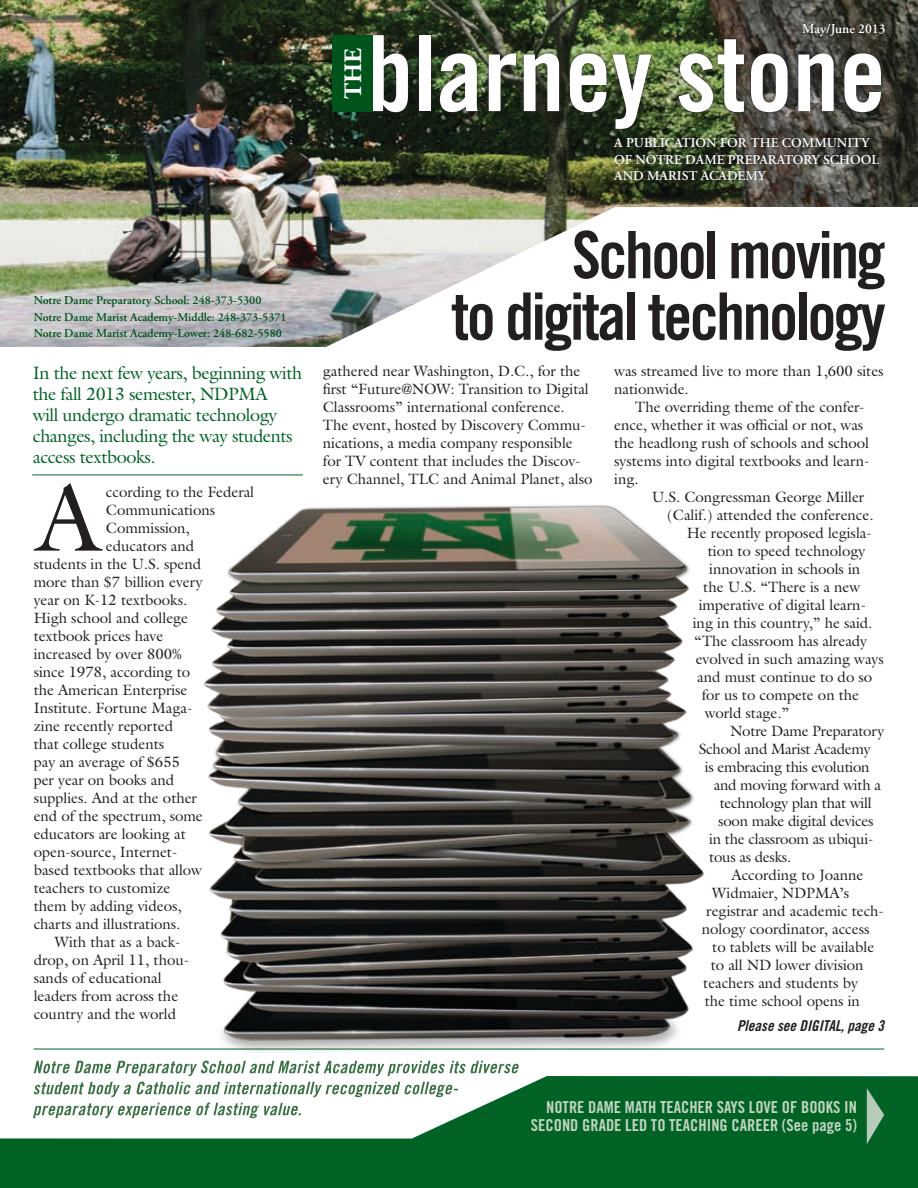
<style>
.page{position:relative;width:918px;height:1188px;background:#fff}
.page>*{position:absolute;margin:0;border:0;box-sizing:border-box;transform-origin:0 0}
.t1{font:105.15px "Trade Gothic Bold Cond Twenty";color:#fff}
.t2{font:94.35px "Galliard";color:#231f20}
.t3{font:65.4px/61.5px "Trade Gothic Bold Cond Twenty";letter-spacing:-.04em;color:#231f20;text-align:right}
.t4{font:700 25.05px "Adobe Garamond Pro";color:#fff}
.t5{font:18px/21px "Galliard";letter-spacing:-.025em;color:#006225}
.t6{font:16.5px/18px "Trade Gothic Bold Cond Twenty";color:#c0d3c0;text-align:right}
.t7{font:15px/18px "Galliard";letter-spacing:-.005em;color:#231f20}
.t8{font:15px "Trade Gothic Bold Cond Twenty Obl";color:#231f20}
.t9{font:600 13.5px/16.2px "Adobe Garamond Pro";color:#fff}
.t10{font:600 12px/16.5px "Adobe Garamond Pro";color:#00531b}
</style>
<div class="page">
<hr style="left:34px;top:1049px;width:850px;height:1px;background:#006225">
<img style="left:0;top:0;width:918px;height:347px">
<svg style="left:0;top:1076px;width:918px;height:112px;fill:#006225"></svg>
<div style="left:367px;top:30px;width:551px;height:251px;background:#231f20;opacity:.91"></div>
<div style="left:332px;top:35px;width:40px;height:76px;background:#00531b"></div>
<div style="left:613px;top:137px;width:287px;height:67px;background:#231f20;opacity:.75"></div>
<div style="left:802px;top:23px;width:116px;height:33px;background:#231f20;opacity:.75"></div>
<hr style="left:32px;top:475px;width:271px;height:1px;background:#006225">
<svg style="left:867px;top:1088px;width:17px;height:56px"></svg>
<svg style="left:33px;top:1103px;width:268px;height:15px"></svg>
<svg style="left:34px;top:1082px;width:424px;height:15px"></svg>
<svg style="left:34px;top:1061px;width:485px;height:15px"></svg>
<img style="left:196px;top:505px;width:516px;height:558px">
<p class="t10" style="left:34px;top:292px;width:254px">Notre Dame Preparatory School: 248-373-5300<br>Notre Dame Marist Academy-Middle: 248-373-5371<br>Notre Dame Marist Academy-Lower: 248-682-5580</p>
<p class="t5" style="left:33px;top:362px;width:271px">In the next few years, beginning with the fall 2013 semester, NDPMA<br>will undergo dramatic technology changes, including the way students access textbooks.</p>
<h2 class="t2" style="left:36px;top:459px;width:66px">A</h2>
<p class="t7" style="left:106px;top:482px;width:150px">ccording to the Federal</p>
<p class="t7" style="left:106px;top:500px;width:111px">Communications</p>
<p class="t7" style="left:106px;top:518px;width:85px">Commission,</p>
<p class="t7" style="left:106px;top:536px;width:90px">educators and</p>
<p class="t7" style="left:34px;top:554px;width:169px">students in the U.S. spend</p>
<p class="t7" style="left:34px;top:572px;width:171px">more than $7 billion every</p>
<p class="t7" style="left:34px;top:590px;width:155px">year on K-12 textbooks.</p>
<p class="t7" style="left:34px;top:608px;width:156px">High school and college</p>
<p class="t7" style="left:34px;top:626px;width:131px">textbook prices have</p>
<p class="t7" style="left:34px;top:644px;width:150px">increased by over 800%</p>
<p class="t7" style="left:34px;top:662px;width:158px">since 1978, according to</p>
<p class="t7" style="left:34px;top:680px;width:155px">the American Enterprise</p>
<p class="t7" style="left:34px;top:698px;width:160px">Institute. Fortune Maga-</p>
<p class="t7" style="left:34px;top:716px;width:141px">zine recently reported</p>
<p class="t7" style="left:34px;top:734px;width:132px">that college students</p>
<p class="t7" style="left:34px;top:752px;width:148px">pay an average of $655</p>
<p class="t7" style="left:34px;top:770px;width:142px">per year on books and</p>
<p class="t7" style="left:34px;top:788px;width:165px">supplies. And at the other</p>
<p class="t7" style="left:34px;top:806px;width:171px">end of the spectrum, some</p>
<p class="t7" style="left:34px;top:824px;width:154px">educators are looking at</p>
<p class="t7" style="left:34px;top:842px;width:145px">open-source, Internet-</p>
<p class="t7" style="left:34px;top:860px;width:170px">based textbooks that allow</p>
<p class="t7" style="left:34px;top:878px;width:138px">teachers to customize</p>
<p class="t7" style="left:34px;top:896px;width:149px">them by adding videos,</p>
<p class="t7" style="left:34px;top:914px;width:148px">charts and illustrations.</p>
<p class="t7" style="left:55px;top:932px;width:127px">With that as a back-</p>
<p class="t7" style="left:34px;top:950px;width:157px">drop, on April 11, thou-</p>
<p class="t7" style="left:34px;top:968px;width:129px">sands of educational</p>
<p class="t7" style="left:34px;top:986px;width:146px">leaders from across the</p>
<p class="t7" style="left:34px;top:1004px;width:144px">country and the world</p>
<h3 class="t4" style="left:339px;top:99px;width:53px;rotate:-90deg">THE</h3>
<p class="t9" style="left:802px;top:21px;width:85px">May/June 2013</p>
<h1 class="t1" style="left:366px;top:10px;width:521px">blarney stone</h1>
<p class="t9" style="left:614px;top:135px;width:266px">A PUBLICATION FOR THE COMMUNITY<br>OF NOTRE DAME PREPARATORY SCHOOL<br>AND MARIST ACADEMY</p>
<h3 class="t3" style="left:451px;top:224px;width:436px">School moving<br>to digital technology</h3>
<p class="t7" style="left:323px;top:362px;width:271px">gathered near Washington, D.C., for the first “Future@NOW: Transition to Digital Classrooms” international conference.<br>The event, hosted by Discovery Commu&shy;nications, a media company responsible for TV content that includes the Discov&shy;ery Channel, TLC and Animal Planet, also</p>
<p class="t7" style="left:614px;top:362px;width:271px">was streamed live to more than 1,600 sites nationwide.</p>
<p class="t7" style="left:614px;top:398px;width:257px;text-indent:21px">The overriding theme of the confer&shy;ence, whether it was official or not, was the headlong rush of schools and school systems into digital textbooks and learn&shy;ing.</p>
<p class="t7" style="left:652px;top:488px;width:214px">U.S. Congressman George Miller</p>
<p class="t7" style="left:667px;top:506px;width:208px">(Calif.) attended the conference.</p>
<p class="t7" style="left:687px;top:524px;width:187px">He recently proposed legisla-</p>
<p class="t7" style="left:708px;top:542px;width:159px">tion to speed technology</p>
<p class="t7" style="left:709px;top:560px;width:153px">innovation in schools in</p>
<p class="t7" style="left:703px;top:578px;width:158px">the U.S. “There is a new</p>
<p class="t7" style="left:699px;top:596px;width:169px">imperative of digital learn-</p>
<p class="t7" style="left:693px;top:614px;width:181px">ing in this country,” he said.</p>
<p class="t7" style="left:694px;top:632px;width:174px">“The classroom has already</p>
<p class="t7" style="left:696px;top:650px;width:190px">evolved in such amazing ways</p>
<p class="t7" style="left:697px;top:668px;width:176px">and must continue to do so</p>
<p class="t7" style="left:702px;top:686px;width:159px">for us to compete on the</p>
<p class="t7" style="left:705px;top:704px;width:86px">world stage.”</p>
<p class="t7" style="left:730px;top:722px;width:156px">Notre Dame Preparatory</p>
<p class="t7" style="left:699px;top:740px;width:174px">School and Marist Academy</p>
<p class="t7" style="left:705px;top:758px;width:166px">is embracing this evolution</p>
<p class="t7" style="left:714px;top:776px;width:169px">and moving forward with a</p>
<p class="t7" style="left:720px;top:794px;width:153px">technology plan that will</p>
<p class="t7" style="left:718px;top:812px;width:157px">soon make digital devices</p>
<p class="t7" style="left:709px;top:830px;width:166px">in the classroom as ubiqui-</p>
<p class="t7" style="left:709px;top:848px;width:83px">tous as desks.</p>
<p class="t7" style="left:732px;top:866px;width:133px">According to Joanne</p>
<p class="t7" style="left:712px;top:884px;width:138px">Widmaier, NDPMA’s</p>
<p class="t7" style="left:706px;top:902px;width:179px">registrar and academic tech-</p>
<p class="t7" style="left:702px;top:920px;width:169px">nology coordinator, access</p>
<p class="t7" style="left:712px;top:938px;width:163px">to tablets will be available</p>
<p class="t7" style="left:711px;top:956px;width:154px">to all ND lower division</p>
<p class="t7" style="left:703px;top:974px;width:156px">teachers and students by</p>
<p class="t7" style="left:705px;top:992px;width:157px">the time school opens in</p>
<p class="t8" style="left:737px;top:1017px;width:149px">Please see DIGITAL, page 3</p>
<p class="t6" style="left:531px;top:1098px;width:328px">NOTRE DAME MATH TEACHER SAYS LOVE OF BOOKS IN<br>SECOND GRADE LED TO TEACHING CAREER (See page 5)</p>
</div>
